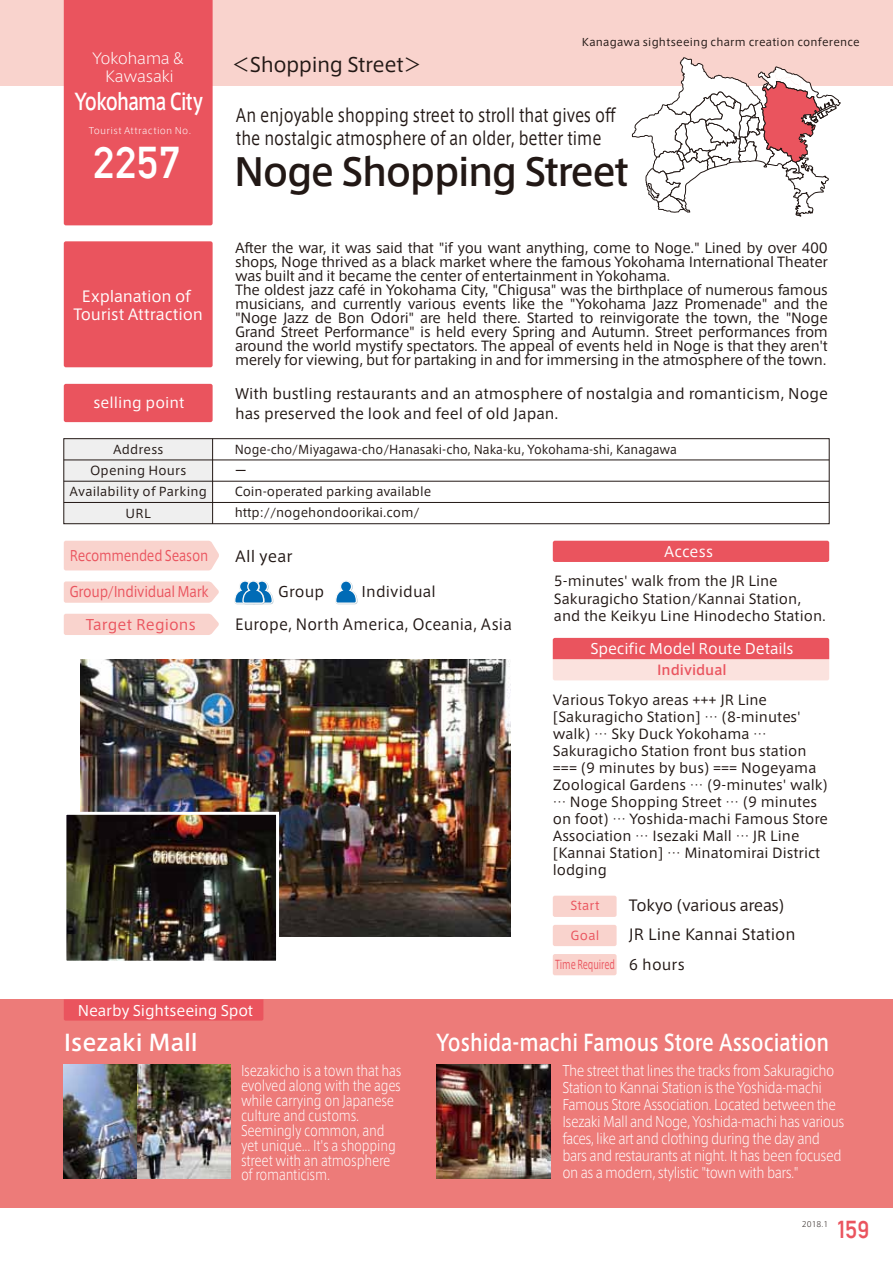
<style>
.page{position:relative;width:893px;height:1263px;background:#fff}
.page>*{position:absolute;margin:0;border:0;box-sizing:border-box;transform-origin:0 0}
.t1{font:43.5px "Alte DIN1451 Mittelschrift";color:#fff}
.t2{font:500 37.5px "Axis Pro N";letter-spacing:-.04em;color:#221815}
.t3{font:24px "Alte DIN1451 Mittelschrift";color:#ea545e}
.t4{font:500 22.5px "Axis Pro N";color:#fff;scale:.84 1}
.t5{font:500 22.5px "Axis Pro N";letter-spacing:-.045em;color:#fff;scale:.79 1}
.t6{font:500 22.5px "Axis Pro N";color:#fff}
.t7{font:19.5px "Axis Pro N";letter-spacing:-.025em;color:#221815}
.t8{font:18px/23.4px "Axis Pro N";color:#221815;scale:.81 1}
.t9{font:15px "Axis Pro N";color:#221815;scale:.95 1}
.t10{font:15px/18px "Axis Pro N";letter-spacing:-.015em;color:#fff;text-align:center}
.t11{font:15px "Axis Pro N";color:#221815}
.t12{font:15px "Axis Pro N";letter-spacing:-.02em;color:#221815}
.t13{font:300 15px/18px "Axis Pro N";letter-spacing:-.035em;color:#fff;text-align:center}
.t14{font:300 14.25px/17px "Axis Pro N";letter-spacing:-.04em;color:#fff;scale:.85 1}
.t15{font:300 14.25px/14.9px "Axis Pro N";letter-spacing:-.02em;color:#fff;scale:.81 1}
.t16{font:14.25px/19.5px "Axis Pro N";color:#221815}
.t17{font:14.25px "Axis Pro N";letter-spacing:-.005em;color:#fff}
.t18{font:14.25px "Axis Pro N";letter-spacing:-.025em;color:#ea545e;scale:.88 1}
.t19{font:14.25px "Axis Pro N";letter-spacing:-.025em;color:#ea545e;scale:.85 1}
.t20{font:14.25px "Axis Pro N";letter-spacing:.005em;color:#ea545e}
.t21{font:13.5px/14.1px "Axis Pro N";letter-spacing:-.025em;color:#221815}
.t22{font:13.5px/17px "Axis Pro N";color:#221815}
.t23{font:500 13.5px "Axis Pro N";color:#ea545e}
.t24{font:12px/21px "Axis Pro N";color:#221815;scale:.95 1}
.t25{font:12px/21.3px "Axis Pro N";color:#221815;text-align:center}
.t26{font:12px "Axis Pro N";letter-spacing:-.01em;color:#ea545e;scale:.68 1}
.t27{font:12px "Axis Pro N";letter-spacing:-.01em;color:#ea545e}
.t28{font:10.5px "Axis Pro N";letter-spacing:.02em;color:#221815}
.t29{font:300 9px "Axis Pro N";letter-spacing:.03em;color:#fff}
.t30{font:300 7.5px "Axis Pro N";color:#221815}
.s1{font-size:14.25px;color:#221815}
</style>
<div class="page">
<div style="left:0;top:999px;width:893px;height:209px;background:#ed7b79"></div>
<div style="left:0;top:0;width:893px;height:85px;background:#f9d3cd"></div>
<div style="left:64px;top:0;width:149px;height:225px;background:#ea545e"></div>
<div style="left:64px;top:241px;width:149px;height:126px;background:#ea545e;border-radius:2px"></div>
<div style="left:64px;top:384px;width:149px;height:38px;background:#ea545e;border-radius:2px"></div>
<div style="left:64px;top:439px;width:149px;height:85px;background:#efefef"></div>
<hr style="left:212px;top:439px;width:1px;height:85px;background:#221815">
<hr style="left:64px;top:481px;width:765px;height:1px;background:#221815">
<hr style="left:64px;top:460px;width:765px;height:1px;background:#221815">
<hr style="left:64px;top:502px;width:765px;height:1px;background:#221815">
<div style="left:63px;top:438px;width:767px;height:86px;border:1px solid #221815"></div>
<div style="left:64px;top:541px;width:155px;height:29px;background:#f9d3cd"></div>
<svg style="left:64px;top:581px;width:155px;height:22px;background:#f9d5cf"></svg>
<div style="left:64px;top:614px;width:155px;height:21px;background:#f9d3cd"></div>
<div style="left:553px;top:896px;width:64px;height:21px;background:#f9d3cd;border-radius:2px"></div>
<div style="left:553px;top:954px;width:64px;height:21px;background:#f9d3cd;border-radius:2px"></div>
<div style="left:553px;top:925px;width:64px;height:21px;background:#f9d3cd;border-radius:2px"></div>
<div style="left:553px;top:541px;width:276px;height:21px;background:#ea545e;border-radius:2px"></div>
<div style="left:64px;top:999px;width:199px;height:21px;background:#ea545e"></div>
<svg style="left:335px;top:580px;width:23px;height:25px"></svg>
<svg style="left:234px;top:580px;width:40px;height:25px"></svg>
<div style="left:553px;top:638px;width:276px;height:42px;background:#fbe2de;border-radius:2px"></div>
<div style="left:553px;top:638px;width:276px;height:21px;background:#ea545e"></div>
<svg style="left:632px;top:57px;width:209px;height:160px"></svg>
<img style="left:81px;top:659px;width:429px;height:278px">
<img style="left:67px;top:816px;width:208px;height:144px">
<div style="left:63px;top:812px;width:216px;height:152px;border:3px solid #fff"></div>
<img style="left:436px;top:1064px;width:115px;height:115px">
<img style="left:64px;top:1064px;width:167px;height:115px">
<p class="t13" style="left:92px;top:49px;width:93px">Yokohama &amp;<br>Kawasaki</p>
<h3 class="t5" style="left:74px;top:90px;width:164px">Yokohama City</h3>
<p class="t29" style="left:89px;top:126px;width:104px">Tourist Attraction No.</p>
<h1 class="t1" style="left:93px;top:137px;width:88px">2257</h1>
<p class="t10" style="left:73px;top:287px;width:131px">Explanation of<br>Tourist Attraction</p>
<p class="t28" style="left:582px;top:37px;width:280px">Kanagawa sightseeing charm creation conference</p>
<h3 class="t7" style="left:232px;top:55px;width:192px">＜Shopping Street＞</h3>
<h3 class="t8" style="left:236px;top:103px;width:470px">An enjoyable shopping street to stroll that gives off the nostalgic atmosphere of an older, better time</h3>
<h2 class="t2" style="left:234px;top:153px;width:396px">Noge Shopping Street</h2>
<p class="t21" style="left:235px;top:241px;width:594px">After the war, it was said that "if you want anything, come to Noge." Lined by over 400 shops, Noge thrived as a black market where the famous Yokohama International Theater was built and it became the center of entertainment in Yokohama.<br>The oldest jazz café in Yokohama City, "Chigusa" was the birthplace of numerous famous musicians, and currently various events like the "Yokohama Jazz Promenade" and the "Noge Jazz de Bon Odori" are held there. Started to reinvigorate the town, the "Noge Grand Street Performance" is held every Spring and Autumn. Street performances from around the world mystify spectators. The appeal of events held in Noge is that they aren't merely for viewing, but for partaking in and for immersing in the atmosphere of the town.</p>
<p class="t17" style="left:94px;top:396px;width:92px">selling point</p>
<p class="t16" style="left:235px;top:384px;width:594px">With bustling restaurants and an atmosphere of nostalgia and romanticism, Noge has preserved the look and feel of old Japan.</p>
<p class="t25" style="left:70px;top:439px;width:139px">Address<br>Opening Hours<br>Availability of Parking<br>URL</p>
<p class="t24" style="left:235px;top:439px;width:467px">Noge-cho/Miyagawa-cho/Hanasaki-cho, Naka-ku, Yokohama-shi, Kanagawaー<br>Coin-operated parking available<br>http://nogehondoorikai.com/</p>
<p class="t19" style="left:70px;top:548px;width:164px">Recommended Season</p>
<p class="t18" style="left:69px;top:585px;width:160px">Group/Individual Mark</p>
<p class="t9" style="left:235px;top:616px;width:293px">Europe, North America, Oceania, Asia</p>
<p class="t17" style="left:664px;top:544px;width:50px">Access</p>
<p class="t22" style="left:554px;top:573px;width:273px">5-minutes' walk from the JR Line<br>Sakuragicho Station/Kannai Station, and the Keikyu Line Hinodecho Station.</p>
<p class="t11" style="left:235px;top:549px;width:59px">All year</p>
<p class="t16" style="left:278px;top:582px;width:48px">Group</p>
<p class="t16" style="left:362px;top:582px;width:76px">Individual</p>
<p class="t20" style="left:86px;top:617px;width:112px">Target Regions</p>
<p class="t17" style="left:590px;top:641px;width:205px">Specific Model Route Details</p>
<p class="t23" style="left:657px;top:663px;width:71px">Individual</p>
<p class="t22" style="left:553px;top:691px;width:277px">Various Tokyo areas +++ JR Line [Sakuragicho Station] … (8-minutes' walk) … Sky Duck Yokohama … Sakuragicho Station front bus station === (9 minutes by bus) === Nogeyama Zoological Gardens … (9-minutes' walk) … Noge Shopping Street … (9 minutes on foot) … Yoshida-machi Famous Store Association … Isezaki Mall … JR Line [Kannai Station] … Minatomirai District lodging</p>
<p class="t27" style="left:570px;top:900px;width:31px">Start</p>
<p class="t12" style="left:629px;top:898px;width:157px">Tokyo (various areas)</p>
<p class="t27" style="left:571px;top:930px;width:30px">Goal</p>
<p class="t11" style="left:629px;top:927px;width:168px">JR Line Kannai Station</p>
<p class="t17" style="left:78px;top:1003px;width:177px">Nearby Sightseeing Spot</p>
<h3 class="t6" style="left:64px;top:1031px;width:136px">Isezaki Mall</h3>
<p class="t15" style="left:241px;top:1063px;width:200px">Isezakicho is a town that has evolved along with the ages while carrying on Japanese culture and customs.<br>Seemingly common, and yet unique... It's a shopping street with an atmosphere of romanticism.</p>
<p class="t26" style="left:555px;top:959px;width:192px">Time Required <span class="s1">6 hours</span></p>
<h3 class="t4" style="left:436px;top:1031px;width:470px">Yoshida-machi Famous Store Association</h3>
<p class="t14" style="left:562px;top:1062px;width:333px">The street that lines the tracks from Sakuragicho Station to Kannai Station is the Yoshida-machi Famous Store Association. Located between the Isezaki Mall and Noge, Yoshida-machi has various faces, like art and clothing during the day and bars and restaurants at night. It has been focused on as a modern, stylistic "town with bars."</p>
<p class="t30" style="left:802px;top:1220px;width:28px">2018.1</p>
<h3 class="t3" style="left:837px;top:1214px;width:34px">159</h3>
</div>
